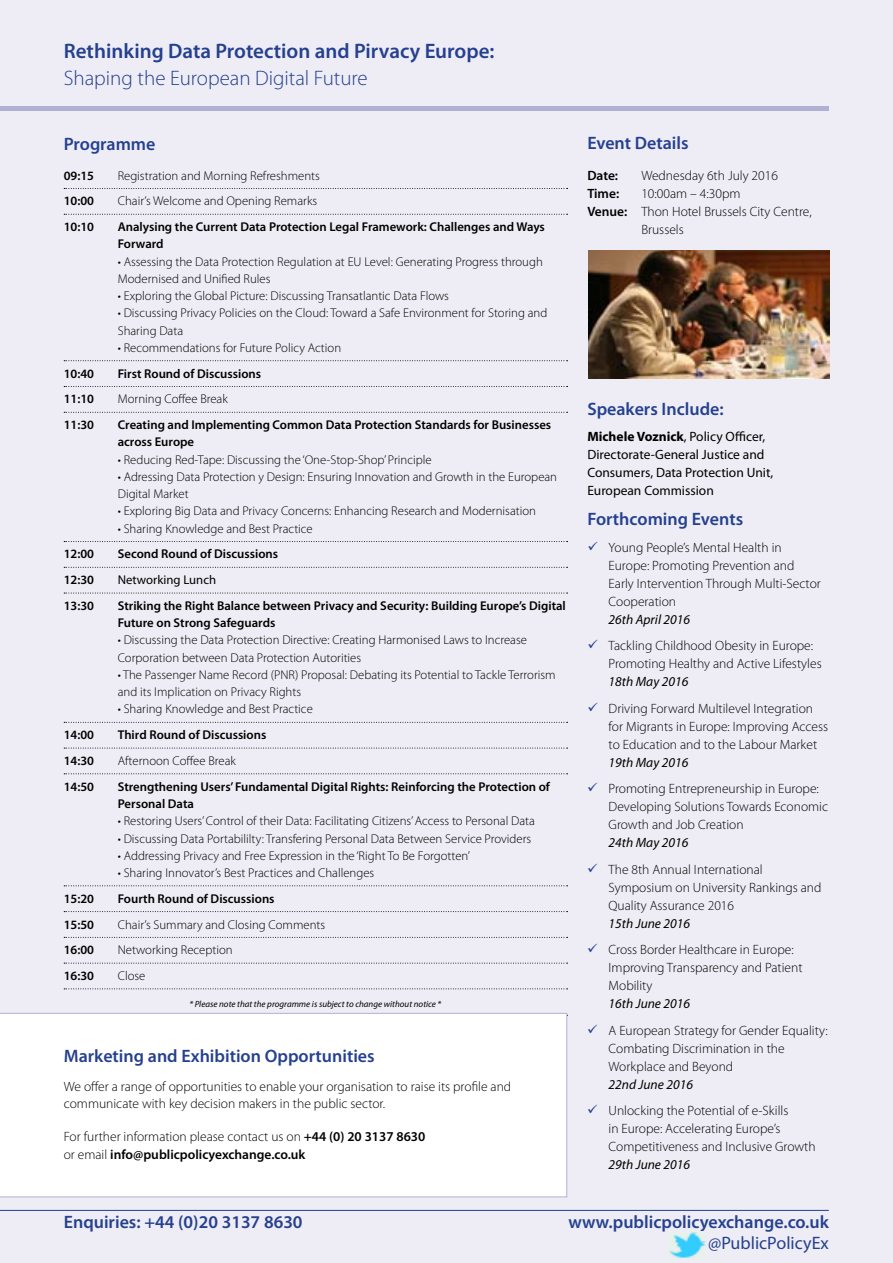
<style>
.page{position:relative;width:893px;height:1263px;background:#eeedf5}
.page>*{position:absolute;margin:0;border:0;box-sizing:border-box;transform-origin:0 0}
.t1{font:600 21px "Myriad Pro";color:#25408f}
.t2{font:300 21px "Myriad Pro";color:#25408f}
.t3{font:600 18px "Myriad Pro";color:#25408f}
.t4{font:18px "Myriad Pro";color:#25408f}
.t5{font:300 13.5px/18px "Myriad Pro";color:#000}
.t6{font:13.5px/18px "Myriad Pro";color:#000}
.t7{font:600 13.5px/18px "Myriad Pro";color:#000}
.t8{font:italic 13.5px "Myriad Pro";color:#000}
.t9{font:300 12.75px/17.2px "Myriad Pro";color:#000}
.t10{font:600 12.75px/17.2px "Myriad Pro";color:#000}
.t11{font:12.75px "Myriad Pro";color:#000}
.t12{font:italic 9px "Myriad Pro";color:#000}
.s1{font-weight:300}
.s2{font-weight:600}
.s3{font-weight:700}
</style>
<div class="page">
<hr style="left:0;top:1210px;width:829px;height:1px;background:#25408f">
<div style="left:0;top:106px;width:829px;height:5px;background:#b1b0d2"></div>
<img style="left:669px;top:1232px;width:37px;height:26px">
<svg style="left:64px;top:188px;width:504px;height:1px"></svg>
<svg style="left:64px;top:214px;width:504px;height:1px"></svg>
<svg style="left:64px;top:360px;width:504px;height:1px"></svg>
<svg style="left:64px;top:386px;width:504px;height:1px"></svg>
<svg style="left:64px;top:412px;width:504px;height:1px"></svg>
<svg style="left:64px;top:541px;width:504px;height:1px"></svg>
<svg style="left:64px;top:567px;width:504px;height:1px"></svg>
<svg style="left:64px;top:593px;width:504px;height:1px"></svg>
<svg style="left:64px;top:722px;width:504px;height:1px"></svg>
<svg style="left:64px;top:748px;width:504px;height:1px"></svg>
<svg style="left:64px;top:773px;width:504px;height:1px"></svg>
<svg style="left:64px;top:885px;width:504px;height:1px"></svg>
<svg style="left:64px;top:911px;width:504px;height:1px"></svg>
<svg style="left:64px;top:937px;width:504px;height:1px"></svg>
<svg style="left:64px;top:963px;width:504px;height:1px"></svg>
<svg style="left:64px;top:988px;width:504px;height:1px"></svg>
<div style="left:0;top:1013px;width:567px;height:184px;background:#fff"></div>
<img style="left:588px;top:251px;width:241px;height:127px">
<h1 class="t1" style="left:64px;top:38px;width:432px">Rethinking Data Protection and Pirvacy Europe:</h1>
<h1 class="t2" style="left:64px;top:67px;width:305px">Shaping the European Digital Future</h1>
<h2 class="t3" style="left:64px;top:132px;width:93px">Programme</h2>
<p class="t10" style="left:64px;top:166px;width:32px">09:15</p>
<p class="t9" style="left:118px;top:167px;width:204px">Registration and Morning Refreshments</p>
<p class="t10" style="left:64px;top:192px;width:32px">10:00</p>
<p class="t9" style="left:118px;top:193px;width:201px">Chair’s Welcome and Opening Remarks</p>
<p class="t10" style="left:64px;top:218px;width:32px">10:10</p>
<p class="t10" style="left:118px;top:218px;width:429px">Analysing the Current Data Protection Legal Framework: Challenges and Ways<br>Forward</p>
<p class="t9" style="left:118px;top:253px;width:427px">• Assessing the Data Protection Regulation at EU Level: Generating Progress through<br>Modernised and Unified Rules</p>
<p class="t9" style="left:118px;top:287px;width:333px">• Exploring the Global Picture: Discussing Transatlantic Data Flows</p>
<p class="t9" style="left:118px;top:305px;width:431px">• Discussing Privacy Policies on the Cloud: Toward a Safe Environment for Storing and<br>Sharing Data</p>
<p class="t9" style="left:118px;top:339px;width:225px">• Recommendations for Future Policy Action</p>
<p class="t10" style="left:64px;top:364px;width:32px">10:40</p>
<p class="t10" style="left:118px;top:364px;width:145px">First Round of Discussions</p>
<p class="t10" style="left:64px;top:390px;width:32px">11:10</p>
<p class="t9" style="left:118px;top:391px;width:111px">Morning Coffee Break</p>
<p class="t10" style="left:64px;top:416px;width:32px">11:30</p>
<p class="t10" style="left:118px;top:416px;width:435px">Creating and Implementing Common Data Protection Standards for Businesses across Europe</p>
<p class="t9" style="left:118px;top:451px;width:315px">• Reducing Red-Tape: Discussing the ‘One-Stop-Shop’Principle</p>
<p class="t9" style="left:118px;top:468px;width:441px">• Adressing Data Protection y Design: Ensuring Innovation and Growth in the European<br>Digital Market</p>
<p class="t9" style="left:118px;top:503px;width:420px">• Exploring Big Data and Privacy Concerns: Enhancing Research and Modernisation</p>
<p class="t9" style="left:118px;top:520px;width:197px">• Sharing Knowledge and Best Practice</p>
<p class="t10" style="left:64px;top:545px;width:32px">12:00</p>
<p class="t10" style="left:118px;top:545px;width:162px">Second Round of Discussions</p>
<p class="t10" style="left:64px;top:571px;width:32px">12:30</p>
<p class="t11" style="left:118px;top:572px;width:100px">Networking Lunch</p>
<p class="t10" style="left:64px;top:597px;width:32px">13:30</p>
<p class="t10" style="left:118px;top:597px;width:450px">Striking the Right Balance between Privacy and Security: Building Europe’s Digital<br>Future on Strong Safeguards</p>
<p class="t9" style="left:118px;top:632px;width:411px">• Discussing the Data Protection Directive: Creating Harmonised Laws to Increase<br>Corporation between Data Protection Autorities</p>
<p class="t9" style="left:118px;top:666px;width:439px">• The Passenger Name Record (PNR) Proposal: Debating its Potential to Tackle Terrorism and its Implication on Privacy Rights</p>
<p class="t9" style="left:118px;top:701px;width:197px">• Sharing Knowledge and Best Practice</p>
<p class="t10" style="left:64px;top:726px;width:32px">14:00</p>
<p class="t10" style="left:118px;top:726px;width:150px">Third Round of Discussions</p>
<p class="t10" style="left:64px;top:752px;width:32px">14:30</p>
<p class="t9" style="left:118px;top:752px;width:120px">Afternoon Coffee Break</p>
<p class="t10" style="left:64px;top:777px;width:32px">14:50</p>
<p class="t10" style="left:118px;top:777px;width:434px">Strengthening Users’ Fundamental Digital Rights: Reinforcing the Protection of<br>Personal Data</p>
<p class="t9" style="left:118px;top:812px;width:419px">• Restoring Users’Control of their Data: Facilitating Citizens’Access to Personal Data</p>
<p class="t9" style="left:118px;top:830px;width:415px">• Discussing Data Portabililty: Transfering Personal Data Between Service Providers</p>
<p class="t9" style="left:118px;top:847px;width:354px">• Addressing Privacy and Free Expression in the ‘Right To Be Forgotten’</p>
<p class="t9" style="left:118px;top:864px;width:258px">• Sharing Innovator’s Best Practices and Challenges</p>
<p class="t10" style="left:64px;top:889px;width:32px">15:20</p>
<p class="t10" style="left:118px;top:889px;width:158px">Fourth Round of Discussions</p>
<p class="t10" style="left:64px;top:915px;width:32px">15:50</p>
<p class="t9" style="left:118px;top:916px;width:209px">Chair’s Summary and Closing Comments</p>
<p class="t10" style="left:64px;top:941px;width:32px">16:00</p>
<p class="t9" style="left:118px;top:941px;width:116px">Networking Reception</p>
<p class="t10" style="left:64px;top:967px;width:32px">16:30</p>
<p class="t9" style="left:118px;top:967px;width:29px">Close</p>
<p class="t12" style="left:189px;top:998px;width:253px">* Please note that the programme is subject to change without notice *</p>
<h2 class="t3" style="left:64px;top:1044px;width:312px">Marketing and Exhibition Opportunities</h2>
<p class="t5" style="left:64px;top:1078px;width:449px;line-height:16.5px">We offer a range of opportunities to enable your organisation to raise its profile and communicate with key decision makers in the public sector.</p>
<p class="t7" style="left:64px;top:1126px;width:363px"><span class="s1">For further information please contact us on</span> +44 (0) 20 3137 8630 <span class="s1">or email</span> info@publicpolicyexchange.co.uk</p>
<h2 class="t3" style="left:587px;top:132px;width:103px">Event Details</h2>
<p class="t7" style="left:587px;top:166px;width:32px">Date:</p>
<p class="t5" style="left:641px;top:167px;width:138px">Wednesday 6th July 2016</p>
<p class="t7" style="left:587px;top:184px;width:33px">Time:</p>
<p class="t5" style="left:641px;top:185px;width:101px">10:00am – 4:30pm</p>
<p class="t5" style="left:587px;top:203px;width:226px"><span class="s2">Venue:</span> Thon Hotel Brussels City Centre,</p>
<p class="t5" style="left:641px;top:221px;width:44px">Brussels</p>
<h2 class="t3" style="left:587px;top:397px;width:138px">Speakers Include:</h2>
<p class="t6" style="left:587px;top:427px;width:187px"><span class="s3">Michele Voznick</span>, Policy Officer,<br>Directorate-General Justice and<br>Consumers, Data Protection Unit,<br>European Commission</p>
<h2 class="t3" style="left:587px;top:508px;width:157px">Forthcoming Events</h2>
<p class="t5" style="left:609px;top:538px;width:214px">Young People’s Mental Health in<br>Europe: Promoting Prevention and<br>Early Intervention Through Multi-Sector<br>Cooperation</p>
<p class="t8" style="left:609px;top:611px;width:83px">26th April 2016</p>
<p class="t5" style="left:609px;top:637px;width:215px">Tackling Childhood Obesity in Europe:<br>Promoting Healthy and Active Lifestyles</p>
<p class="t8" style="left:609px;top:673px;width:81px">18th May 2016</p>
<p class="t5" style="left:609px;top:699px;width:221px">Driving Forward Multilevel Integration for Migrants in Europe: Improving Access to Education and to the Labour Market</p>
<p class="t8" style="left:609px;top:754px;width:81px">19th May 2016</p>
<p class="t5" style="left:609px;top:780px;width:221px">Promoting Entrepreneurship in Europe:<br>Developing Solutions Towards Economic<br>Growth and Job Creation</p>
<p class="t8" style="left:609px;top:834px;width:81px">24th May 2016</p>
<p class="t5" style="left:609px;top:860px;width:214px">The 8th Annual International<br>Symposium on University Rankings and<br>Quality Assurance 2016</p>
<p class="t8" style="left:609px;top:915px;width:83px">15th June 2016</p>
<p class="t5" style="left:609px;top:941px;width:196px">Cross Border Healthcare in Europe:<br>Improving Transparency and Patient<br>Mobility</p>
<p class="t8" style="left:609px;top:995px;width:83px">16th June 2016</p>
<p class="t5" style="left:609px;top:1021px;width:221px">A European Strategy for Gender Equality:<br>Combating Discrimination in the<br>Workplace and Beyond</p>
<p class="t8" style="left:609px;top:1076px;width:86px">22nd June 2016</p>
<p class="t5" style="left:609px;top:1102px;width:209px">Unlocking the Potential of e-Skills<br>in Europe: Accelerating Europe’s<br>Competitiveness and Inclusive Growth</p>
<p class="t8" style="left:609px;top:1156px;width:83px">29th June 2016</p>
<h2 class="t3" style="left:64px;top:1210px;width:240px">Enquiries: +44 (0)20 3137 8630</h2>
<h2 class="t3" style="left:568px;top:1210px;width:262px">www.publicpolicyexchange.co.uk</h2>
<h2 class="t4" style="left:708px;top:1232px;width:122px">@PublicPolicyEx</h2>
</div>
